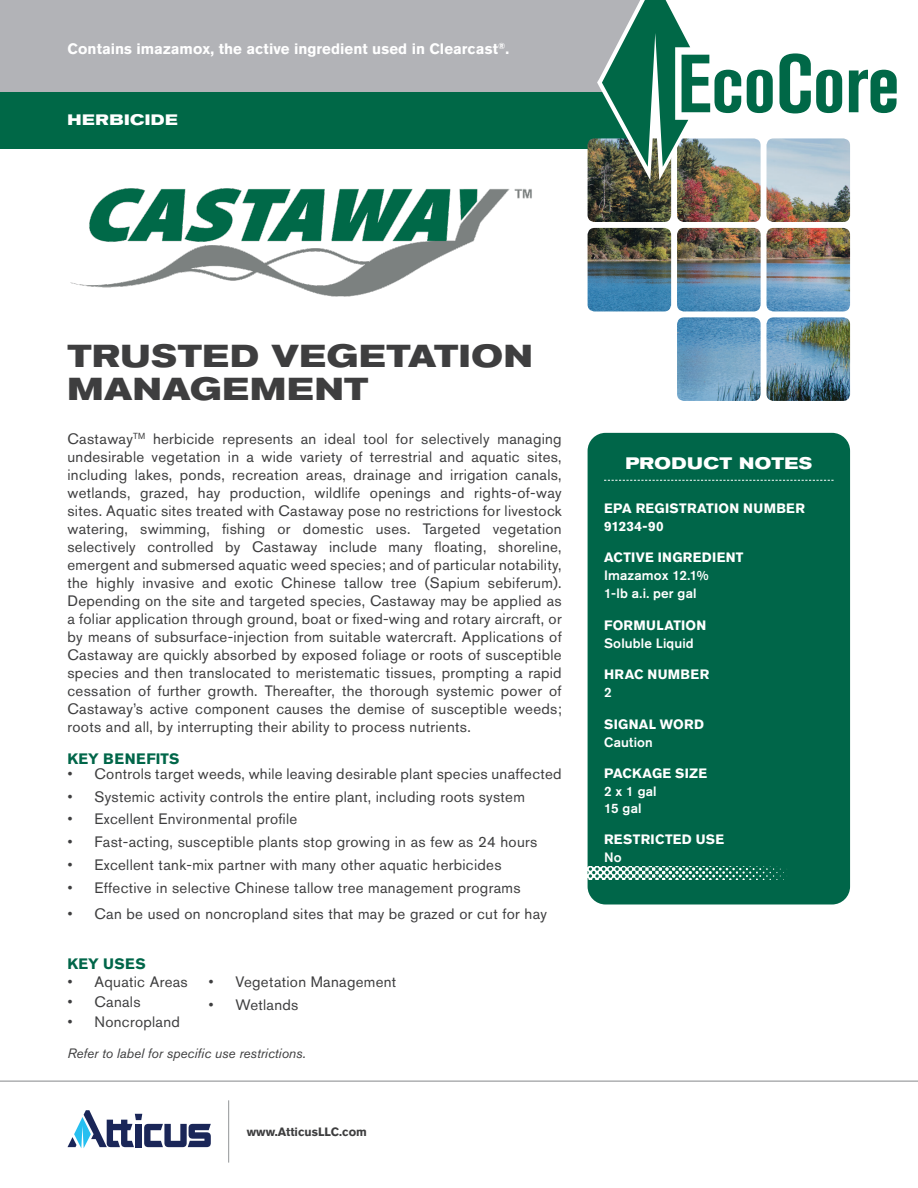
<style>
.page{position:relative;width:918px;height:1188px;background:#fff}
.page>*{position:absolute;margin:0;border:0;box-sizing:border-box;transform-origin:0 0}
.t1{font:700 expanded 31.5px/33px "Akzidenz Grotesk BE";letter-spacing:.025em;color:#3e3e3f}
.t2{font:700 expanded 16.5px "Akzidenz Grotesk BE";letter-spacing:.03em;color:#fff}
.t3{font:15px/18px "Akzidenz Grotesk BE";letter-spacing:.02em;color:#3e3e3f;text-align:justify}
.t4{font:700 15px "Akzidenz Grotesk BE";letter-spacing:.005em;color:#fff}
.t5{font:700 15px "Akzidenz Grotesk BE";letter-spacing:.02em;color:#006649}
.t6{font:700 expanded 15px "Akzidenz Grotesk BE";letter-spacing:.04em;color:#fff}
.t7{font:700 13.5px/18px "Akzidenz Grotesk BE";letter-spacing:.025em;color:#fff}
.t8{font:500 13.5px/18px "Akzidenz Grotesk BE";letter-spacing:.01em;color:#fff}
.t9{font:italic 13.5px "Akzidenz Grotesk BE";color:#3e3e3f}
.t10{font:700 12px "Akzidenz Grotesk BE";color:#3e3e3f}
.s1{font-family:"Arial"}
</style>
<div class="page">
<div style="left:0;top:91px;width:645px;height:57px;background:#006847"></div>
<hr style="left:0;top:1081px;width:918px;height:1px;background:#939598">
<hr style="left:228px;top:1100px;width:1px;height:63px;background:#939598">
<svg style="left:68px;top:1110px;width:143px;height:38px"></svg>
<img style="left:70px;top:188px;width:462px;height:109px">
<div style="left:0;top:0;width:651px;height:91px;background:#b2b3b7"></div>
<img style="left:588px;top:138px;width:262px;height:263px">
<div style="left:588px;top:433px;width:262px;height:472px;background:#006649;border-radius:18px"></div>
<svg style="left:604px;top:480px;width:230px;height:1px"></svg>
<img style="left:588px;top:866px;width:199px;height:13px">
<svg style="left:597px;top:69px;width:290px;height:111px"></svg>
<svg style="left:779px;top:53px;width:63px;height:70px"></svg>
<svg style="left:849px;top:70px;width:48px;height:43px"></svg>
<svg style="left:602px;top:0;width:171px;height:167px"></svg>
<p class="t4" style="left:68px;top:40px;width:443px">Contains imazamox, the active ingredient used in Clearcast<sup>®</sup>.</p>
<p class="t6" style="left:68px;top:112px;width:112px">HERBICIDE</p>
<h1 class="t1" style="left:68px;top:339px;width:467px">TRUSTED VEGETATION<br>MANAGEMENT</h1>
<p class="t3" style="left:68px;top:430px;width:496px">Castaway<sup>TM</sup> herbicide represents an ideal tool for selectively managing undesirable vegetation in a wide variety of terrestrial and aquatic sites, including lakes, ponds, recreation areas, drainage and irrigation canals, wetlands, grazed, hay production, wildlife openings and rights-of-way sites. Aquatic sites treated with Castaway pose no restrictions for livestock watering, swimming, fishing or domestic uses. Targeted vegetation selectively controlled by Castaway include many floating, shoreline, emergent and submersed aquatic weed species; and of particular notability, the highly invasive and exotic Chinese tallow tree (Sapium sebiferum).<br>Depending on the site and targeted species, Castaway may be applied as a foliar application through ground, boat or fixed-wing and rotary aircraft, or by means of subsurface-injection from suitable watercraft. Applications of Castaway are quickly absorbed by exposed foliage or roots of susceptible species and then translocated to meristematic tissues, prompting a rapid cessation of further growth. Thereafter, the thorough systemic power of Castaway’s active component causes the demise of susceptible weeds; roots and all, by interrupting their ability to process nutrients.</p>
<p class="t5" style="left:68px;top:750px;width:113px">KEY BENEFITS</p>
<p class="t3" style="left:68px;top:765px;width:496px"><span class="s1">•</span> Controls target weeds, while leaving desirable plant species unaffected</p>
<p class="t3" style="left:68px;top:787px;width:459px"><span class="s1">•</span> Systemic activity controls the entire plant, including roots system</p>
<p class="t3" style="left:68px;top:810px;width:231px"><span class="s1">•</span> Excellent Environmental profile</p>
<p class="t3" style="left:68px;top:833px;width:471px"><span class="s1">•</span> Fast-acting, susceptible plants stop growing in as few as 24 hours</p>
<p class="t3" style="left:68px;top:856px;width:436px"><span class="s1">•</span> Excellent tank-mix partner with many other aquatic herbicides</p>
<p class="t3" style="left:68px;top:879px;width:455px"><span class="s1">•</span> Effective in selective Chinese tallow tree management programs</p>
<p class="t3" style="left:68px;top:904px;width:481px"><span class="s1">•</span> Can be used on noncropland sites that may be grazed or cut for hay</p>
<p class="t5" style="left:68px;top:955px;width:80px">KEY USES</p>
<p class="t3" style="left:68px;top:973px;width:122px"><span class="s1">•</span> Aquatic Areas</p>
<p class="t3" style="left:68px;top:992px;width:75px"><span class="s1">•</span> Canals</p>
<p class="t3" style="left:68px;top:1012px;width:114px"><span class="s1">•</span> Noncropland</p>
<p class="t3" style="left:209px;top:973px;width:189px"><span class="s1">•</span> Vegetation Management</p>
<p class="t3" style="left:209px;top:996px;width:91px"><span class="s1">•</span> Wetlands</p>
<p class="t9" style="left:68px;top:1045px;width:240px">Refer to label for specific use restrictions.</p>
<p class="t10" style="left:247px;top:1125px;width:122px">www.AtticusLLC.com</p>
<p class="t2" style="left:625px;top:454px;width:188px">PRODUCT NOTES</p>
<p class="t7" style="left:604px;top:499px;width:202px">EPA REGISTRATION NUMBER<br>91234-90</p>
<p class="t7" style="left:604px;top:549px;width:141px">ACTIVE INGREDIENT</p>
<p class="t8" style="left:604px;top:566px;width:106px">Imazamox 12.1%<br>1-lb a.i. per gal</p>
<p class="t7" style="left:604px;top:616px;width:104px">FORMULATION</p>
<p class="t8" style="left:604px;top:634px;width:91px">Soluble Liquid</p>
<p class="t7" style="left:604px;top:666px;width:107px">HRAC NUMBER</p>
<p class="t8" style="left:604px;top:683px;width:9px">2</p>
<p class="t7" style="left:604px;top:715px;width:101px">SIGNAL WORD</p>
<p class="t8" style="left:604px;top:733px;width:50px">Caution</p>
<p class="t7" style="left:604px;top:765px;width:105px">PACKAGE SIZE</p>
<p class="t8" style="left:604px;top:783px;width:54px;line-height:16.5px">2 x 1 gal<br>15 gal</p>
<p class="t7" style="left:604px;top:831px;width:122px">RESTRICTED USE</p>
<p class="t8" style="left:604px;top:848px;width:19px">No</p>
</div>
